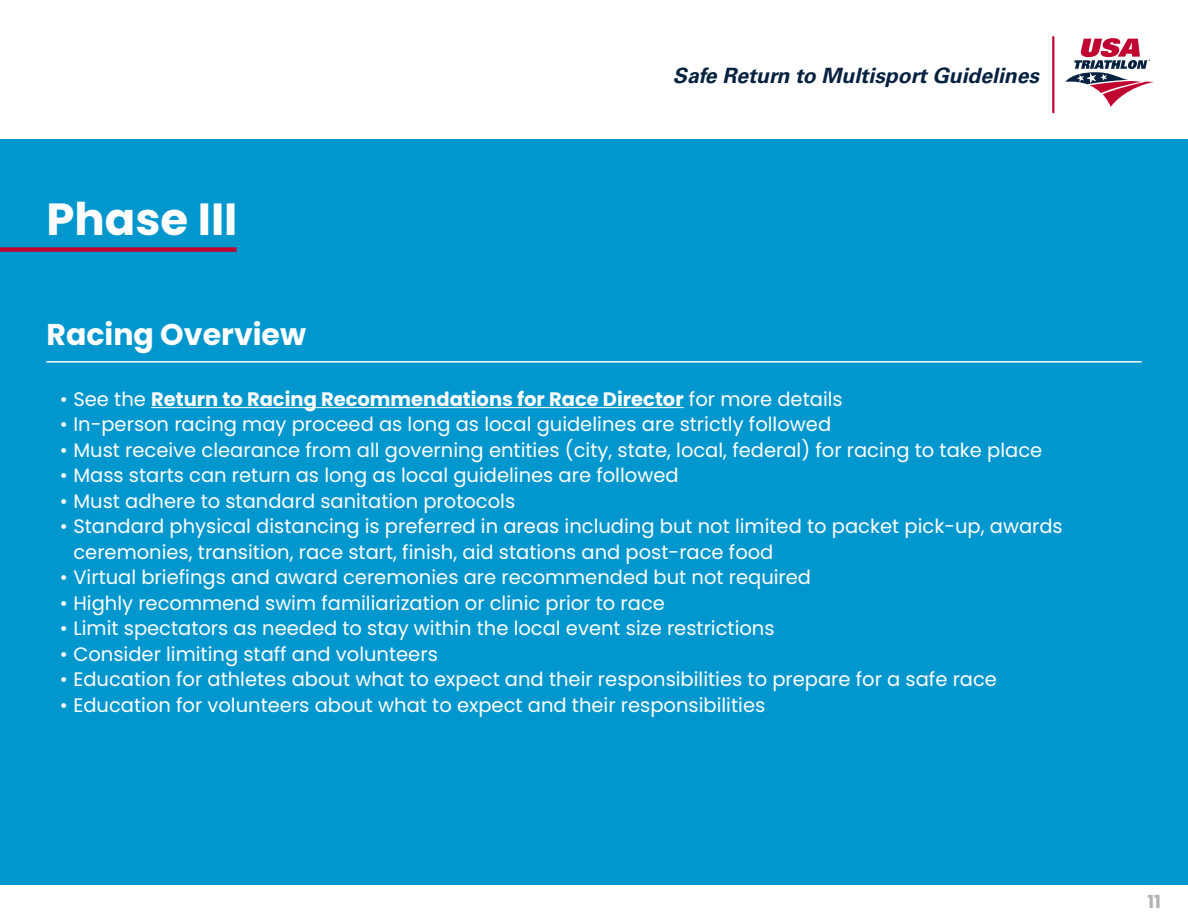
<style>
.page{position:relative;width:1188px;height:918px;background:#fff}
.page>*{position:absolute;margin:0;border:0;box-sizing:border-box;transform-origin:0 0}
.t1{font:700 45px "Poppins";color:#fff}
.t2{font:700 30px "Poppins";color:#fff}
.t3{font:italic 700 21.15px "Univers";color:#072241}
.t4{font:19.5px/25.5px "Poppins";color:#fff}
.t5{font:700 19.5px "Poppins";color:#fff}
.t6{font:700 18px "Poppins";color:#b3b3b3}
.s1{font-weight:400}
</style>
<div class="page">
<svg style="left:1065px;top:38px;width:89px;height:69px"></svg>
<hr style="left:1052px;top:37px;width:2px;height:75px;background:#c00630">
<div style="left:0;top:139px;width:1188px;height:746px;background:#0097ce"></div>
<hr style="left:46px;top:361px;width:1096px;height:2px;background:#fff">
<hr style="left:151px;top:407px;width:533px;height:1px;background:#fff">
<div style="left:0;top:247px;width:237px;height:5px;background:#c00630"></div>
<h1 class="t1" style="left:46px;top:193px;width:193px">Phase III</h1>
<p class="t3" style="left:673px;top:63px;width:368px">Safe Return to Multisport Guidelines</p>
<h2 class="t2" style="left:46px;top:317px;width:261px">Racing Overview</h2>
<p class="t5" style="left:60px;top:388px;width:784px"><span class="s1">• See the</span> Return to Racing Recommendations for Race Director <span class="s1">for more details</span></p>
<p class="t4" style="left:60px;top:412px;width:773px">• In-person racing may proceed as long as local guidelines are strictly followed</p>
<p class="t4" style="left:60px;top:437px;width:984px">• Must receive clearance from all governing entities (city, state, local, federal) for racing to take place</p>
<p class="t4" style="left:60px;top:463px;width:620px">• Mass starts can return as long as local guidelines are followed</p>
<p class="t4" style="left:60px;top:488px;width:457px">• Must adhere to standard sanitation protocols</p>
<p class="t4" style="left:73px;top:514px;width:991px;text-indent:-13px">• Standard physical distancing is preferred in areas including but not limited to packet pick-up, awards ceremonies, transition, race start, finish, aid stations and post-race food</p>
<p class="t4" style="left:60px;top:565px;width:753px">• Virtual briefings and award ceremonies are recommended but not required</p>
<p class="t4" style="left:60px;top:590px;width:607px">• Highly recommend swim familiarization or clinic prior to race</p>
<p class="t4" style="left:60px;top:616px;width:716px">• Limit spectators as needed to stay within the local event size restrictions</p>
<p class="t4" style="left:60px;top:641px;width:379px">• Consider limiting staff and volunteers</p>
<p class="t4" style="left:60px;top:667px;width:939px">• Education for athletes about what to expect and their responsibilities to prepare for a safe race</p>
<p class="t4" style="left:60px;top:692px;width:707px">• Education for volunteers about what to expect and their responsibilities</p>
<p class="t6" style="left:1147px;top:891px;width:15px">11</p>
</div>
